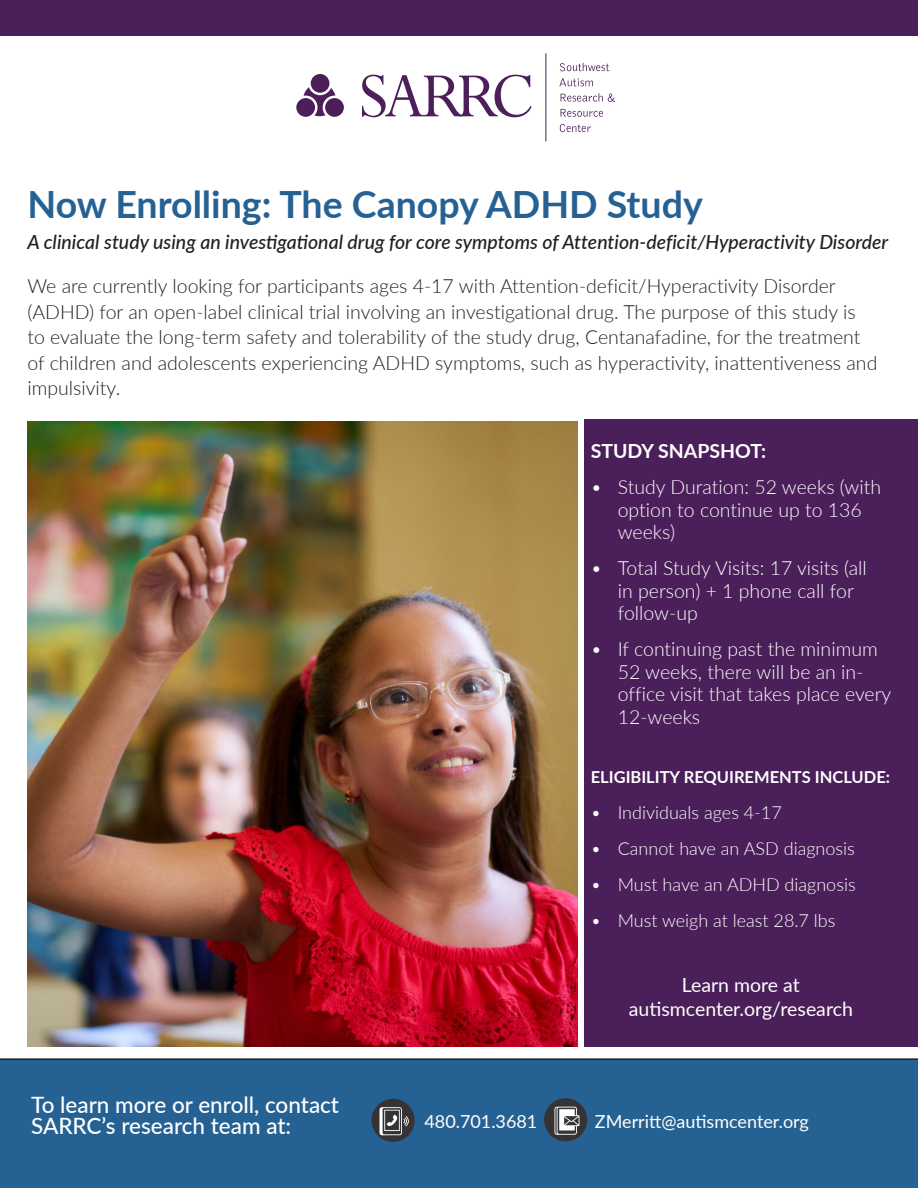
<style>
.page{position:relative;width:918px;height:1188px;background:#fff}
.page>*{position:absolute;margin:0;border:0;box-sizing:border-box;transform-origin:0 0}
.arrow_heading_text{font:700 37.5px "Lato";color:#266194}
.body_text{font:500 22.5px/21px "Lato";color:#fff}
.body_text-2{font:300 19.5px/25.5px "Lato";color:#231f20}
.t1{font:300 19.5px/22.5px "Lato";color:#fff}
.body_text-3{font:italic 500 19.5px "Lato";color:#231f20}
.t2{font:19.5px/23.4px "Lato";color:#fff;text-align:center}
.body_text-4{font:700 19.5px "Lato";color:#fff}
.body_text-5{font:300 18px "Lato";color:#fff}
.Normal__Web{font:18px "Lato";color:#fff}
.body_text-6{font:700 16.5px "Lato";color:#fff}
</style>
<div class="page">
<svg style="left:304px;top:87px;width:31px;height:29px"></svg>
<div style="left:311px;top:74px;width:18px;height:19px;background:#4c1f5a;border-radius:50%"></div>
<div style="left:296px;top:98px;width:19px;height:19px;background:#4c1f5a;border-radius:50%"></div>
<div style="left:325px;top:98px;width:19px;height:19px;background:#4c1f5a;border-radius:50%"></div>
<svg style="left:362px;top:75px;width:170px;height:42px"></svg>
<svg style="left:560px;top:63px;width:49px;height:8px"></svg>
<svg style="left:559px;top:78px;width:34px;height:8px"></svg>
<svg style="left:561px;top:93px;width:54px;height:9px"></svg>
<svg style="left:561px;top:109px;width:42px;height:8px"></svg>
<svg style="left:560px;top:124px;width:31px;height:8px"></svg>
<hr style="left:546px;top:53px;width:1px;height:89px;background:#4c1f5a">
<div style="left:0;top:0;width:918px;height:36px;background:#4b1f5a"></div>
<img style="left:27px;top:421px;width:551px;height:626px">
<div style="left:584px;top:420px;width:334px;height:627px;background:#4b1f5a"></div>
<div style="left:0;top:1058px;width:918px;height:130px;background:#266194"></div>
<div style="left:372px;top:1099px;width:43px;height:43px;background:#353334;border-radius:50%"></div>
<svg style="left:380px;top:1107px;width:29px;height:28px"></svg>
<div style="left:544px;top:1098px;width:43px;height:43px;background:#353334;border-radius:50%"></div>
<svg style="left:554px;top:1107px;width:25px;height:28px"></svg>
<p class="arrow_heading_text" style="left:27px;top:176px;width:677px">Now Enrolling: The Canopy ADHD Study</p>
<p class="body_text-3" style="left:27px;top:228px;width:862px">A clinical study using an investigational drug for core symptoms of Attention-deficit/Hyperactivity Disorder</p>
<p class="body_text-2" style="left:27px;top:273px;width:852px">We are currently looking for participants ages 4-17 with Attention-deficit/Hyperactivity Disorder (ADHD) for an open-label clinical trial involving an investigational drug. The purpose of this study is to evaluate the long-term safety and tolerability of the study drug, Centanafadine, for the treatment of children and adolescents experiencing ADHD symptoms, such as hyperactivity, inattentiveness and impulsivity.</p>
<p class="body_text-4" style="left:591px;top:437px;width:177px">STUDY SNAPSHOT:</p>
<p class="t1" style="left:618px;top:475px;width:265px;text-indent:-27px">• Study Duration: 52 weeks (with option to continue up to 136 weeks)</p>
<p class="t1" style="left:618px;top:556px;width:251px;text-indent:-27px">• Total Study Visits: 17 visits (all in person) + 1 phone call for follow-up</p>
<p class="t1" style="left:618px;top:637px;width:275px;text-indent:-27px">• If continuing past the minimum<br>52 weeks, there will be an in&shy;office visit that takes place every<br>12-weeks</p>
<p class="body_text-6" style="left:591px;top:764px;width:301px">ELIGIBILITY REQUIREMENTS INCLUDE:</p>
<p class="body_text-5" style="left:591px;top:800px;width:193px">• Individuals ages 4-17</p>
<p class="body_text-5" style="left:591px;top:836px;width:266px">• Cannot have an ASD diagnosis</p>
<p class="body_text-5" style="left:591px;top:872px;width:266px">• Must have an ADHD diagnosis</p>
<p class="body_text-5" style="left:591px;top:908px;width:246px">• Must weigh at least 28.7 lbs</p>
<p class="body_text" style="left:31px;top:1094px;width:309px">To learn more or enroll, contact<br>SARRC’s research team at:</p>
<p class="t2" style="left:629px;top:973px;width:226px">Learn more at autismcenter.org/research</p>
<p class="Normal__Web" style="left:424px;top:1109px;width:114px">480.701.3681</p>
<p class="Normal__Web" style="left:595px;top:1109px;width:215px">ZMerritt@autismcenter.org</p>
</div>
